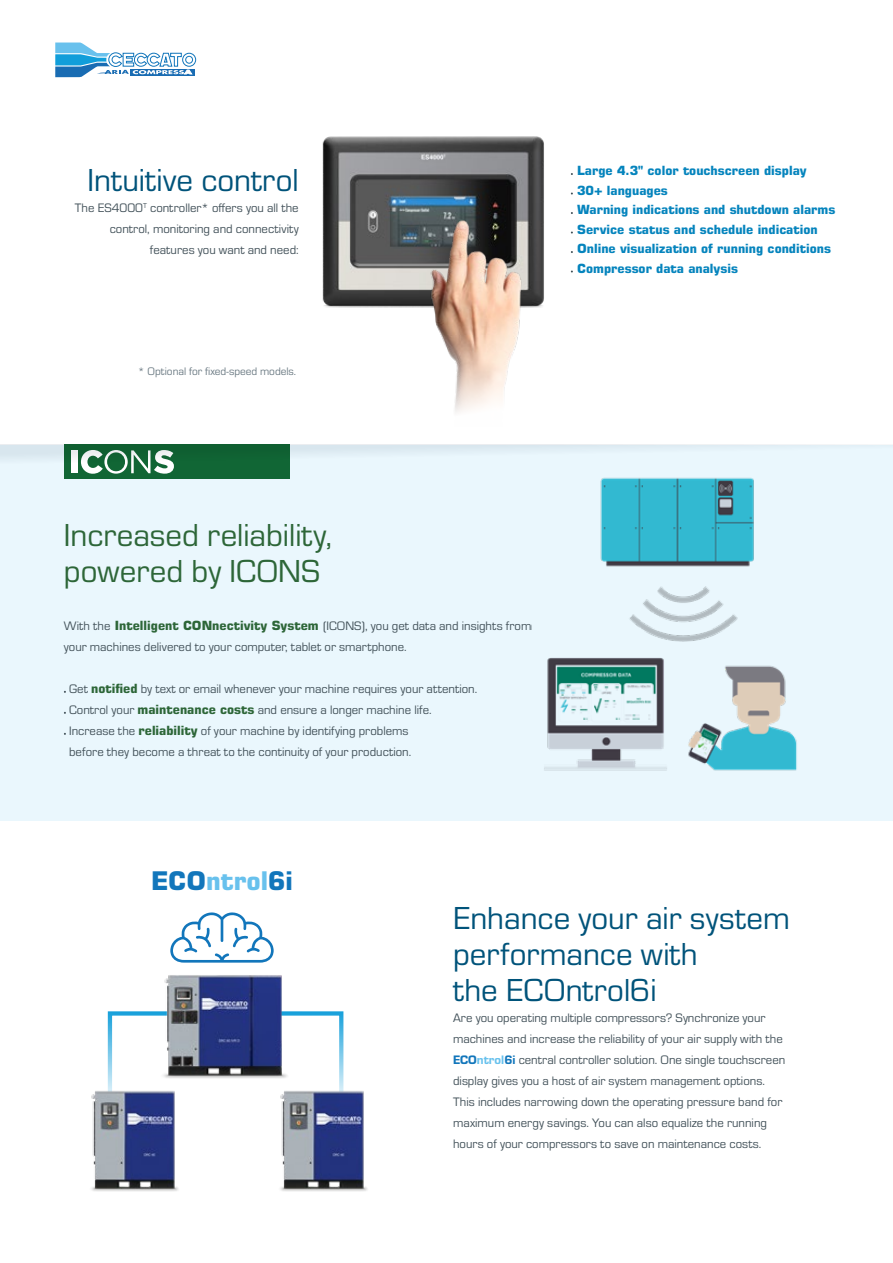
<style>
.page{position:relative;width:893px;height:1263px;background:#fff}
.page>*{position:absolute;margin:0;border:0;box-sizing:border-box;transform-origin:0 0}
.t1{font:33px/36px "Eurostile";color:#00537a}
.t2{font:33px/36px "Eurostile";color:#2d6638}
.t3{font:700 25.8px "Eurostile LT Pro";color:#1276bb}
.t4{font:12.75px/21px "Eurostile";color:#425159}
.t5{font:700 12.75px/19.5px "Eurostile LT Pro";color:#0584bd}
.t6{font:11.25px "Eurostile";color:#6b7a83}
.s1{font-family:"Eurostile LT Std";font-weight:700;color:#2d6638}
.s2{color:#68c1ed}
.s3{font-family:"Eurostile Hea";color:#1276bb}
.s4{font-family:"Eurostile Hea";color:#68c1ed}
</style>
<div class="page">
<img style="left:322px;top:136px;width:249px;height:172px">
<img style="left:384px;top:180px;width:165px;height:232px">
<div style="left:0;top:445px;width:893px;height:375px;background:#eaf7fd"></div>
<img style="left:544px;top:521px;width:253px;height:250px">
<svg style="left:170px;top:912px;width:104px;height:51px"></svg>
<svg style="left:296px;top:1011px;width:48px;height:76px"></svg>
<svg style="left:107px;top:1011px;width:48px;height:76px"></svg>
<img style="left:155px;top:975px;width:141px;height:103px">
<svg style="left:0;top:445px;width:754px;height:76px"></svg>
<img style="left:91px;top:1087px;width:88px;height:104px">
<img style="left:280px;top:1087px;width:88px;height:104px">
<svg style="left:55px;top:43px;width:142px;height:34px"></svg>
<h1 class="t1" style="left:88px;top:160px;width:213px">Intuitive control</h1>
<p class="t4" style="left:75px;top:196px;width:225px;text-align:right">The ES4000<sup>T</sup> controller* offers you all the control, monitoring and connectivity features you want and need:</p>
<p class="t6" style="left:138px;top:364px;width:160px">* Optional for fixed-speed models.</p>
<p class="t5" style="left:577px;top:161px;width:260px">Large 4.3" color touchscreen display 30+ languages<br>Warning indications and shutdown alarms Service status and schedule indication Online visualization of running conditions Compressor data analysis</p>
<h1 class="t2" style="left:64px;top:516px;width:270px">Increased reliability, powered by ICONS</h1>
<p class="t4" style="left:64px;top:614px;width:469px">With the <span class="s1">Intelligent CONnectivity System</span> (ICONS), you get data and insights from your machines delivered to your computer, tablet or smartphone.</p>
<p class="t4" style="left:69px;top:677px;width:410px">Get <span class="s1">notified</span> by text or email whenever your machine requires your attention.<br>Control your <span class="s1">maintenance costs</span> and ensure a longer machine life.<br>Increase the <span class="s1">reliability</span> of your machine by identifying problems<br>before they become a threat to the continuity of your production.</p>
<h2 class="t3" style="left:151px;top:865px;width:143px">ECO<span class="s2">ntrol</span>6i</h2>
<h1 class="t1" style="left:453px;top:899px;width:338px">Enhance your air system performance with<br>the ECOntrol6i</h1>
<p class="t4" style="left:453px;top:1007px;width:334px">Are you operating multiple compressors? Synchronize your machines and increase the reliability of your air supply with the <span class="s3">ECO</span><span class="s4">ntrol</span><span class="s3">6i</span> central controller solution. One single touchscreen display gives you a host of air system management options.<br>This includes narrowing down the operating pressure band for maximum energy savings. You can also equalize the running hours of your compressors to save on maintenance costs.</p>
</div>
